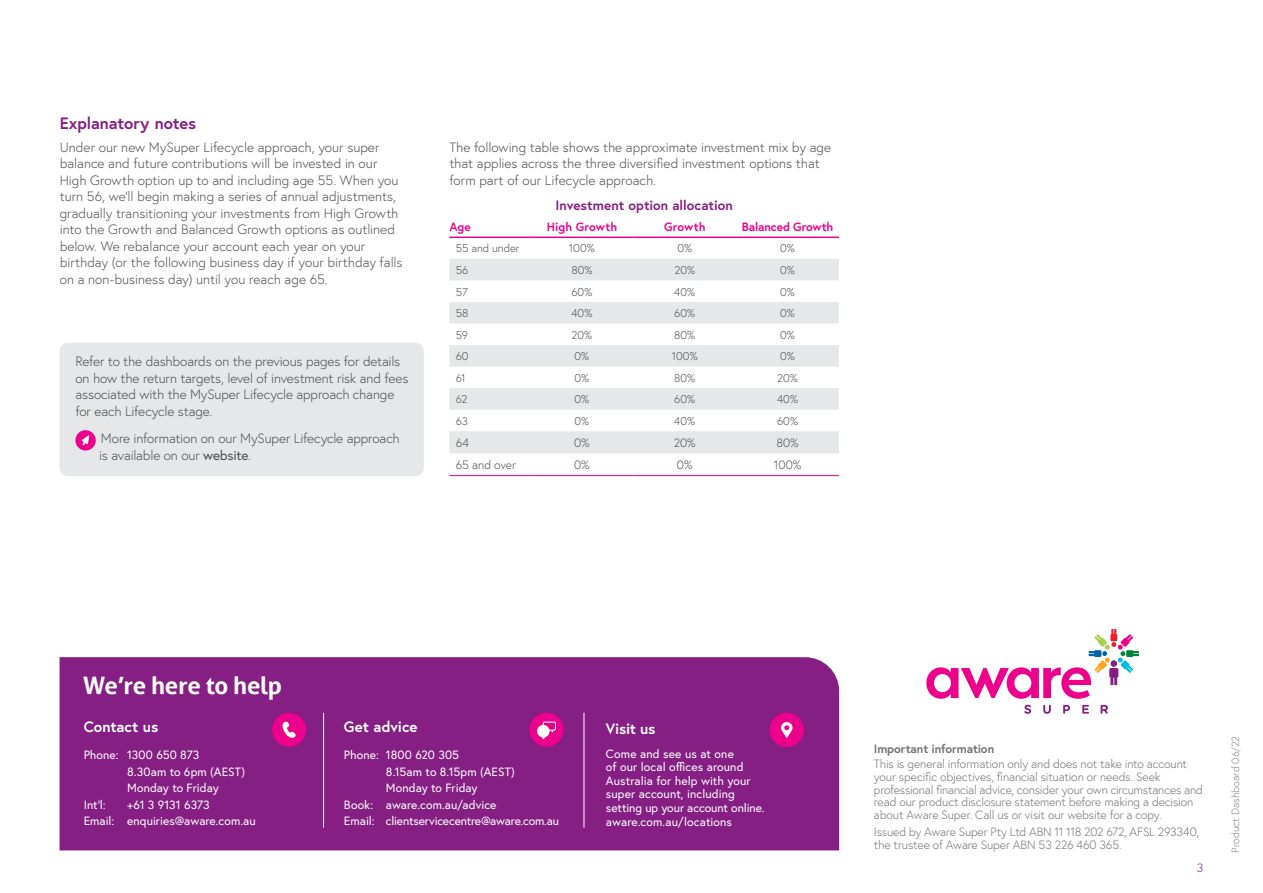
<style>
.page{position:relative;width:1263px;height:893px;background:#fff}
.page>*{position:absolute;margin:0;border:0;box-sizing:border-box;transform-origin:0 0}
.t1{font:700 24px "Aller";letter-spacing:-.015em;color:#fff}
.t2{font:700 16.5px "Europa";letter-spacing:-.005em;color:#851f83}
.t3{font:700 15px "Europa";letter-spacing:-.005em;color:#fff}
.t4{font:300 13.5px/16.5px "Europa";letter-spacing:-.005em;color:#4d4d4f}
.t5{font:700 13.5px "Europa";color:#851f83}
.t6{font:300 12px/12.8px "Europa";letter-spacing:-.015em;color:#717275}
.t7{font:12px/13.6px "Europa";letter-spacing:.005em;color:#fff;text-align:center}
.t8{font:12px "Europa";letter-spacing:-.015em;color:#fff}
.t9{font:700 12px "Europa";letter-spacing:-.005em;color:#ec008c}
.t10{font:300 12px "Europa";letter-spacing:-.005em;color:#4d4d4f}
.t11{font:700 12px "Europa";letter-spacing:-.01em;color:#717275}
.t12{font:300 12px "Europa";color:#851f83}
.t13{font:300 11.25px "Europa";letter-spacing:.005em;color:#4d4d4f}
.t14{font:300 10.5px "Europa";color:#808285}
.s1{font-weight:400}
</style>
<div class="page">
<div style="left:60px;top:343px;width:364px;height:133px;background:#e6e7e8;border-radius:9px"></div>
<svg style="left:449px;top:259px;width:390px;height:194px;fill:#e6e7e8"></svg>
<hr style="left:449px;top:475px;width:81px;height:1px;background:#ec008c">
<hr style="left:530px;top:475px;width:103px;height:1px;background:#ec008c">
<hr style="left:633px;top:475px;width:103px;height:1px;background:#ec008c">
<hr style="left:736px;top:475px;width:103px;height:1px;background:#ec008c">
<hr style="left:449px;top:237px;width:81px;height:1px;background:#ec008c">
<hr style="left:530px;top:237px;width:103px;height:1px;background:#ec008c">
<hr style="left:633px;top:237px;width:103px;height:1px;background:#ec008c">
<hr style="left:736px;top:237px;width:103px;height:1px;background:#ec008c">
<div style="left:75px;top:430px;width:21px;height:20px;background:#ec008c;border-radius:50%"></div>
<svg style="left:82px;top:435px;width:7px;height:10px"></svg>
<svg style="left:1024px;top:705px;width:7px;height:9px"></svg>
<svg style="left:1043px;top:705px;width:8px;height:9px"></svg>
<svg style="left:1063px;top:705px;width:7px;height:9px"></svg>
<svg style="left:1082px;top:705px;width:7px;height:9px"></svg>
<svg style="left:1100px;top:705px;width:8px;height:9px"></svg>
<svg style="left:926px;top:630px;width:213px;height:69px"></svg>
<div style="left:60px;top:657px;width:779px;height:193px;background:#851f83"></div>
<hr style="left:323px;top:713px;width:1px;height:115px;background:#fff">
<hr style="left:584px;top:713px;width:1px;height:115px;background:#fff">
<div style="left:272px;top:713px;width:34px;height:34px;background:#ec008c;border-radius:50%"></div>
<svg style="left:282px;top:722px;width:14px;height:16px"></svg>
<div style="left:529px;top:713px;width:34px;height:34px;background:#ec008c;border-radius:50%"></div>
<svg style="left:537px;top:722px;width:19px;height:17px"></svg>
<div style="left:769px;top:713px;width:35px;height:34px;background:#ec008c;border-radius:50%"></div>
<svg style="left:781px;top:722px;width:11px;height:16px"></svg>
<p class="t2" style="left:60px;top:112px;width:138px">Explanatory notes</p>
<p class="t4" style="left:60px;top:139px;width:344px">Under our new MySuper Lifecycle approach, your super balance and future contributions will be invested in our High Growth option up to and including age 55. When you turn 56, we’ll begin making a series of annual adjustments, gradually transitioning your investments from High Growth into the Growth and Balanced Growth options as outlined below. We rebalance your account each year on your birthday (or the following business day if your birthday falls on a non-business day) until you reach age 65.</p>
<p class="t4" style="left:75px;top:353px;width:334px">Refer to the dashboards on the previous pages for details on how the return targets, level of investment risk and fees associated with the MySuper Lifecycle approach change for each Lifecycle stage.</p>
<p class="t4" style="left:99px;top:430px;width:302px">More information on our MySuper Lifecycle approach is available on our <span class="s1">website</span>.</p>
<p class="t4" style="left:449px;top:139px;width:383px">The following table shows the approximate investment mix by age that applies across the three diversified investment options that form part of our Lifecycle approach.</p>
<p class="t5" style="left:555px;top:196px;width:179px">Investment option allocation</p>
<p class="t9" style="left:449px;top:219px;width:23px">Age</p>
<p class="t9" style="left:547px;top:219px;width:72px">High Growth</p>
<p class="t9" style="left:664px;top:219px;width:43px">Growth</p>
<p class="t9" style="left:742px;top:219px;width:93px">Balanced Growth</p>
<p class="t13" style="left:456px;top:242px;width:65px">55 and under</p>
<p class="t13" style="left:569px;top:242px;width:27px">100%</p>
<p class="t13" style="left:677px;top:242px;width:16px">0%</p>
<p class="t13" style="left:780px;top:242px;width:16px">0%</p>
<p class="t13" style="left:456px;top:263px;width:14px">56</p>
<p class="t13" style="left:571px;top:263px;width:23px">80%</p>
<p class="t13" style="left:674px;top:263px;width:22px">20%</p>
<p class="t13" style="left:780px;top:263px;width:16px">0%</p>
<p class="t13" style="left:456px;top:285px;width:14px">57</p>
<p class="t13" style="left:571px;top:285px;width:22px">60%</p>
<p class="t13" style="left:674px;top:285px;width:22px">40%</p>
<p class="t13" style="left:780px;top:285px;width:16px">0%</p>
<p class="t13" style="left:456px;top:306px;width:14px">58</p>
<p class="t13" style="left:571px;top:306px;width:22px">40%</p>
<p class="t13" style="left:674px;top:306px;width:22px">60%</p>
<p class="t13" style="left:780px;top:306px;width:16px">0%</p>
<p class="t13" style="left:456px;top:328px;width:14px">59</p>
<p class="t13" style="left:572px;top:328px;width:22px">20%</p>
<p class="t13" style="left:674px;top:328px;width:23px">80%</p>
<p class="t13" style="left:780px;top:328px;width:16px">0%</p>
<p class="t13" style="left:456px;top:349px;width:14px">60</p>
<p class="t13" style="left:574px;top:349px;width:16px">0%</p>
<p class="t13" style="left:672px;top:349px;width:27px">100%</p>
<p class="t13" style="left:780px;top:349px;width:16px">0%</p>
<p class="t13" style="left:456px;top:371px;width:11px">61</p>
<p class="t13" style="left:574px;top:371px;width:16px">0%</p>
<p class="t13" style="left:674px;top:371px;width:23px">80%</p>
<p class="t13" style="left:777px;top:371px;width:22px">20%</p>
<p class="t13" style="left:456px;top:392px;width:13px">62</p>
<p class="t13" style="left:574px;top:392px;width:16px">0%</p>
<p class="t13" style="left:674px;top:392px;width:22px">60%</p>
<p class="t13" style="left:777px;top:392px;width:22px">40%</p>
<p class="t13" style="left:456px;top:414px;width:14px">63</p>
<p class="t13" style="left:574px;top:414px;width:16px">0%</p>
<p class="t13" style="left:674px;top:414px;width:22px">40%</p>
<p class="t13" style="left:777px;top:414px;width:22px">60%</p>
<p class="t10" style="left:456px;top:435px;width:15px">64</p>
<p class="t10" style="left:574px;top:435px;width:17px">0%</p>
<p class="t10" style="left:674px;top:435px;width:23px">20%</p>
<p class="t10" style="left:776px;top:435px;width:24px">80%</p>
<p class="t10" style="left:456px;top:457px;width:62px">65 and over</p>
<p class="t10" style="left:574px;top:457px;width:17px">0%</p>
<p class="t10" style="left:677px;top:457px;width:17px">0%</p>
<p class="t10" style="left:774px;top:457px;width:29px">100%</p>
<h1 class="t1" style="left:83px;top:671px;width:200px">We’re here to help</h1>
<p class="t3" style="left:84px;top:717px;width:76px">Contact us</p>
<p class="t7" style="left:84px;top:748px;width:117px">Phone: 1300 650 873</p>
<p class="t7" style="left:127px;top:765px;width:119px">8.30am to 6pm (AEST)</p>
<p class="t7" style="left:127px;top:781px;width:93px">Monday to Friday</p>
<p class="t7" style="left:84px;top:798px;width:23px">Int’l:</p>
<p class="t7" style="left:84px;top:796px;width:174px;line-height:16.5px">+61 3 9131 6373<br>Email: enquiries@aware.com.au</p>
<p class="t3" style="left:344px;top:717px;width:75px">Get advice</p>
<p class="t7" style="left:344px;top:748px;width:117px">Phone: 1800 620 305</p>
<p class="t7" style="left:386px;top:765px;width:131px">8.15am to 8.15pm (AEST)</p>
<p class="t7" style="left:386px;top:781px;width:93px">Monday to Friday</p>
<p class="t7" style="left:344px;top:798px;width:154px">Book: aware.com.au/advice</p>
<p class="t8" style="left:344px;top:813px;width:217px">Email: clientservicecentre@aware.com.au</p>
<p class="t3" style="left:606px;top:718px;width:51px">Visit us</p>
<p class="t7" style="left:606px;top:746px;width:160px;text-align:left">Come and see us at one<br>of our local offices around<br>Australia for help with your super account, including setting up your account online. aware.com.au/locations</p>
<p class="t11" style="left:874px;top:741px;width:122px">Important information</p>
<p class="t6" style="left:874px;top:757px;width:331px">This is general information only and does not take into account your specific objectives, financial situation or needs. Seek professional financial advice, consider your own circumstances and read our product disclosure statement before making a decision about Aware Super. Call us or visit our website for a copy.</p>
<p class="t6" style="left:874px;top:825px;width:327px">Issued by Aware Super Pty Ltd ABN 11 118 202 672, AFSL 293340, the trustee of Aware Super ABN 53 226 460 365.</p>
<p class="t12" style="left:1197px;top:861px;width:8px">3</p>
<p class="t14" style="left:1229px;top:853px;width:118px;rotate:-90deg">Product Dashboard 06/22</p>
</div>
